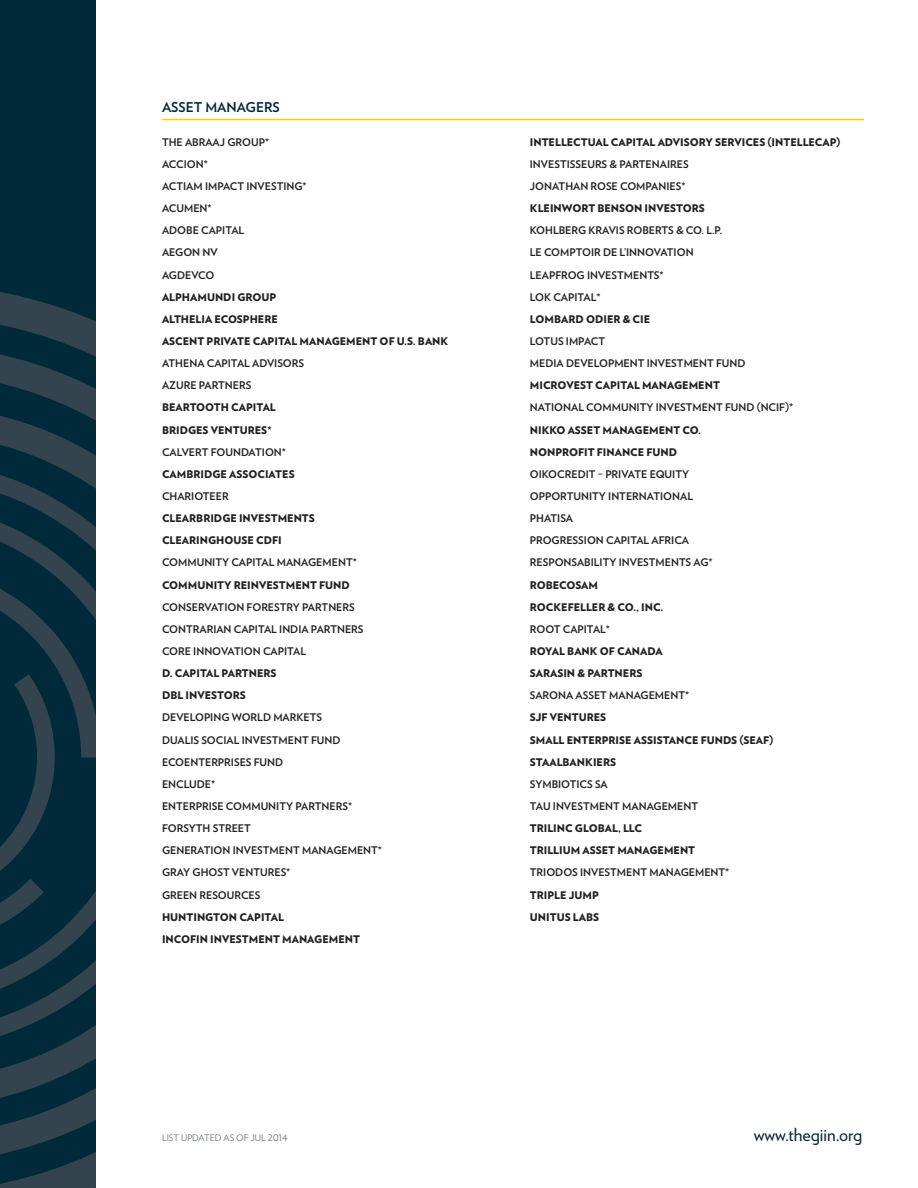
<style>
.page{position:relative;width:918px;height:1188px;background:#fff}
.page>*{position:absolute;margin:0;border:0;box-sizing:border-box;transform-origin:0 0}
.t1{font:18px "Verlag";color:#00293a}
.Member_List_-_header{font:700 13.5px "Verlag";color:#00293a}
.Member_List_-_List{font:700 10.5px "Verlag";color:#231f20}
.Member_List_-_List-2{font:900 10.5px "Verlag";color:#231f20}
.footnote{font:9px "Verlag";color:#6f7c7d}
</style>
<div class="page">
<div style="left:0;top:0;width:96px;height:1188px;background:#00293a"></div>
<svg style="left:0;top:292px;width:96px;height:896px;fill:#33444f"></svg>
<svg style="left:0;top:345px;width:96px;height:819px"></svg>
<svg style="left:0;top:441px;width:96px;height:629px"></svg>
<svg style="left:0;top:473px;width:96px;height:545px"></svg>
<svg style="left:0;top:566px;width:96px;height:382px"></svg>
<hr style="left:162px;top:119px;width:702px;height:1px;background:#fc0">
<p class="Member_List_-_header" style="left:162px;top:97px;width:119px">ASSET MANAGERS</p>
<p class="Member_List_-_List" style="left:162px;top:134px;width:109px">THE ABRAAJ GROUP*</p>
<p class="Member_List_-_List" style="left:162px;top:156px;width:47px">ACCION*</p>
<p class="Member_List_-_List" style="left:162px;top:178px;width:146px">ACTIAM IMPACT INVESTING*</p>
<p class="Member_List_-_List" style="left:162px;top:200px;width:51px">ACUMEN*</p>
<p class="Member_List_-_List" style="left:162px;top:222px;width:84px">ADOBE CAPITAL</p>
<p class="Member_List_-_List" style="left:162px;top:244px;width:57px">AEGON NV</p>
<p class="Member_List_-_List" style="left:162px;top:267px;width:54px">AGDEVCO</p>
<p class="Member_List_-_List-2" style="left:162px;top:288px;width:116px">ALPHAMUNDI GROUP</p>
<p class="Member_List_-_List-2" style="left:162px;top:310px;width:117px">ALTHELIA ECOSPHERE</p>
<p class="Member_List_-_List-2" style="left:162px;top:333px;width:288px">ASCENT PRIVATE CAPITAL MANAGEMENT OF U.S. BANK</p>
<p class="Member_List_-_List" style="left:162px;top:355px;width:144px">ATHENA CAPITAL ADVISORS</p>
<p class="Member_List_-_List" style="left:162px;top:377px;width:91px">AZURE PARTNERS</p>
<p class="Member_List_-_List-2" style="left:162px;top:399px;width:115px">BEARTOOTH CAPITAL</p>
<p class="Member_List_-_List-2" style="left:162px;top:421px;width:111px">BRIDGES VENTURES*</p>
<p class="Member_List_-_List" style="left:162px;top:444px;width:126px">CALVERT FOUNDATION*</p>
<p class="Member_List_-_List-2" style="left:162px;top:465px;width:134px">CAMBRIDGE ASSOCIATES</p>
<p class="Member_List_-_List" style="left:162px;top:488px;width:68px">CHARIOTEER</p>
<p class="Member_List_-_List-2" style="left:162px;top:510px;width:154px">CLEARBRIDGE INVESTMENTS</p>
<p class="Member_List_-_List-2" style="left:162px;top:532px;width:121px">CLEARINGHOUSE CDFI</p>
<p class="Member_List_-_List" style="left:162px;top:554px;width:196px">COMMUNITY CAPITAL MANAGEMENT*</p>
<p class="Member_List_-_List-2" style="left:162px;top:576px;width:189px">COMMUNITY REINVESTMENT FUND</p>
<p class="Member_List_-_List" style="left:162px;top:599px;width:194px">CONSERVATION FORESTRY PARTNERS</p>
<p class="Member_List_-_List" style="left:162px;top:621px;width:203px">CONTRARIAN CAPITAL INDIA PARTNERS</p>
<p class="Member_List_-_List" style="left:162px;top:643px;width:146px">CORE INNOVATION CAPITAL</p>
<p class="Member_List_-_List-2" style="left:162px;top:665px;width:116px">D. CAPITAL PARTNERS</p>
<p class="Member_List_-_List-2" style="left:162px;top:687px;width:85px">DBL INVESTORS</p>
<p class="Member_List_-_List" style="left:162px;top:709px;width:162px">DEVELOPING WORLD MARKETS</p>
<p class="Member_List_-_List" style="left:162px;top:732px;width:180px">DUALIS SOCIAL INVESTMENT FUND</p>
<p class="Member_List_-_List" style="left:162px;top:754px;width:123px">ECOENTERPRISES FUND</p>
<p class="Member_List_-_List" style="left:162px;top:776px;width:55px">ENCLUDE*</p>
<p class="Member_List_-_List" style="left:162px;top:798px;width:192px">ENTERPRISE COMMUNITY PARTNERS*</p>
<p class="Member_List_-_List" style="left:162px;top:820px;width:90px">FORSYTH STREET</p>
<p class="Member_List_-_List" style="left:162px;top:842px;width:222px">GENERATION INVESTMENT MANAGEMENT*</p>
<p class="Member_List_-_List" style="left:162px;top:864px;width:130px">GRAY GHOST VENTURES*</p>
<p class="Member_List_-_List" style="left:162px;top:887px;width:100px">GREEN RESOURCES</p>
<p class="Member_List_-_List-2" style="left:162px;top:908px;width:124px">HUNTINGTON CAPITAL</p>
<p class="Member_List_-_List-2" style="left:162px;top:930px;width:200px">INCOFIN INVESTMENT MANAGEMENT</p>
<p class="footnote" style="left:162px;top:1131px;width:127px">LIST UPDATED AS OF JUL 2014</p>
<p class="Member_List_-_List-2" style="left:530px;top:133px;width:312px">INTELLECTUAL CAPITAL ADVISORY SERVICES (INTELLECAP)</p>
<p class="Member_List_-_List" style="left:530px;top:156px;width:160px">INVESTISSEURS &amp; PARTENAIRES</p>
<p class="Member_List_-_List" style="left:530px;top:178px;width:157px">JONATHAN ROSE COMPANIES*</p>
<p class="Member_List_-_List-2" style="left:530px;top:200px;width:177px">KLEINWORT BENSON INVESTORS</p>
<p class="Member_List_-_List" style="left:530px;top:222px;width:194px">KOHLBERG KRAVIS ROBERTS &amp; CO. L.P.</p>
<p class="Member_List_-_List" style="left:530px;top:244px;width:165px">LE COMPTOIR DE L’INNOVATION</p>
<p class="Member_List_-_List" style="left:530px;top:267px;width:135px">LEAPFROG INVESTMENTS*</p>
<p class="Member_List_-_List" style="left:530px;top:289px;width:72px">LOK CAPITAL*</p>
<p class="Member_List_-_List-2" style="left:530px;top:310px;width:122px">LOMBARD ODIER &amp; CIE</p>
<p class="Member_List_-_List" style="left:530px;top:333px;width:77px">LOTUS IMPACT</p>
<p class="Member_List_-_List" style="left:530px;top:355px;width:217px">MEDIA DEVELOPMENT INVESTMENT FUND</p>
<p class="Member_List_-_List-2" style="left:530px;top:377px;width:192px">MICROVEST CAPITAL MANAGEMENT</p>
<p class="Member_List_-_List" style="left:530px;top:399px;width:265px">NATIONAL COMMUNITY INVESTMENT FUND (NCIF)*</p>
<p class="Member_List_-_List-2" style="left:530px;top:421px;width:173px">NIKKO ASSET MANAGEMENT CO.</p>
<p class="Member_List_-_List-2" style="left:530px;top:443px;width:149px">NONPROFIT FINANCE FUND</p>
<p class="Member_List_-_List" style="left:530px;top:466px;width:161px">OIKOCREDIT – PRIVATE EQUITY</p>
<p class="Member_List_-_List" style="left:530px;top:488px;width:165px">OPPORTUNITY INTERNATIONAL</p>
<p class="Member_List_-_List" style="left:530px;top:510px;width:45px">PHATISA</p>
<p class="Member_List_-_List" style="left:530px;top:532px;width:161px">PROGRESSION CAPITAL AFRICA</p>
<p class="Member_List_-_List" style="left:530px;top:554px;width:184px">RESPONSABILITY INVESTMENTS AG*</p>
<p class="Member_List_-_List-2" style="left:530px;top:576px;width:70px">ROBECOSAM</p>
<p class="Member_List_-_List-2" style="left:530px;top:598px;width:135px">ROCKEFELLER &amp; CO., INC.</p>
<p class="Member_List_-_List" style="left:530px;top:621px;width:82px">ROOT CAPITAL*</p>
<p class="Member_List_-_List-2" style="left:530px;top:643px;width:134px">ROYAL BANK OF CANADA</p>
<p class="Member_List_-_List-2" style="left:530px;top:665px;width:114px">SARASIN &amp; PARTNERS</p>
<p class="Member_List_-_List" style="left:530px;top:687px;width:161px">SARONA ASSET MANAGEMENT*</p>
<p class="Member_List_-_List-2" style="left:530px;top:709px;width:78px">SJF VENTURES</p>
<p class="Member_List_-_List-2" style="left:530px;top:731px;width:245px">SMALL ENTERPRISE ASSISTANCE FUNDS (SEAF)</p>
<p class="Member_List_-_List-2" style="left:530px;top:753px;width:88px">STAALBANKIERS</p>
<p class="Member_List_-_List" style="left:530px;top:776px;width:79px">SYMBIOTICS SA</p>
<p class="Member_List_-_List" style="left:530px;top:798px;width:170px">TAU INVESTMENT MANAGEMENT</p>
<p class="Member_List_-_List-2" style="left:530px;top:820px;width:114px">TRILINC GLOBAL, LLC</p>
<p class="Member_List_-_List-2" style="left:530px;top:842px;width:167px">TRILLIUM ASSET MANAGEMENT</p>
<p class="Member_List_-_List" style="left:530px;top:864px;width:201px">TRIODOS INVESTMENT MANAGEMENT*</p>
<p class="Member_List_-_List-2" style="left:530px;top:886px;width:70px">TRIPLE JUMP</p>
<p class="Member_List_-_List-2" style="left:530px;top:908px;width:71px">UNITUS LABS</p>
<h1 class="t1" style="left:754px;top:1121px;width:110px">www.thegiin.org</h1>
</div>
